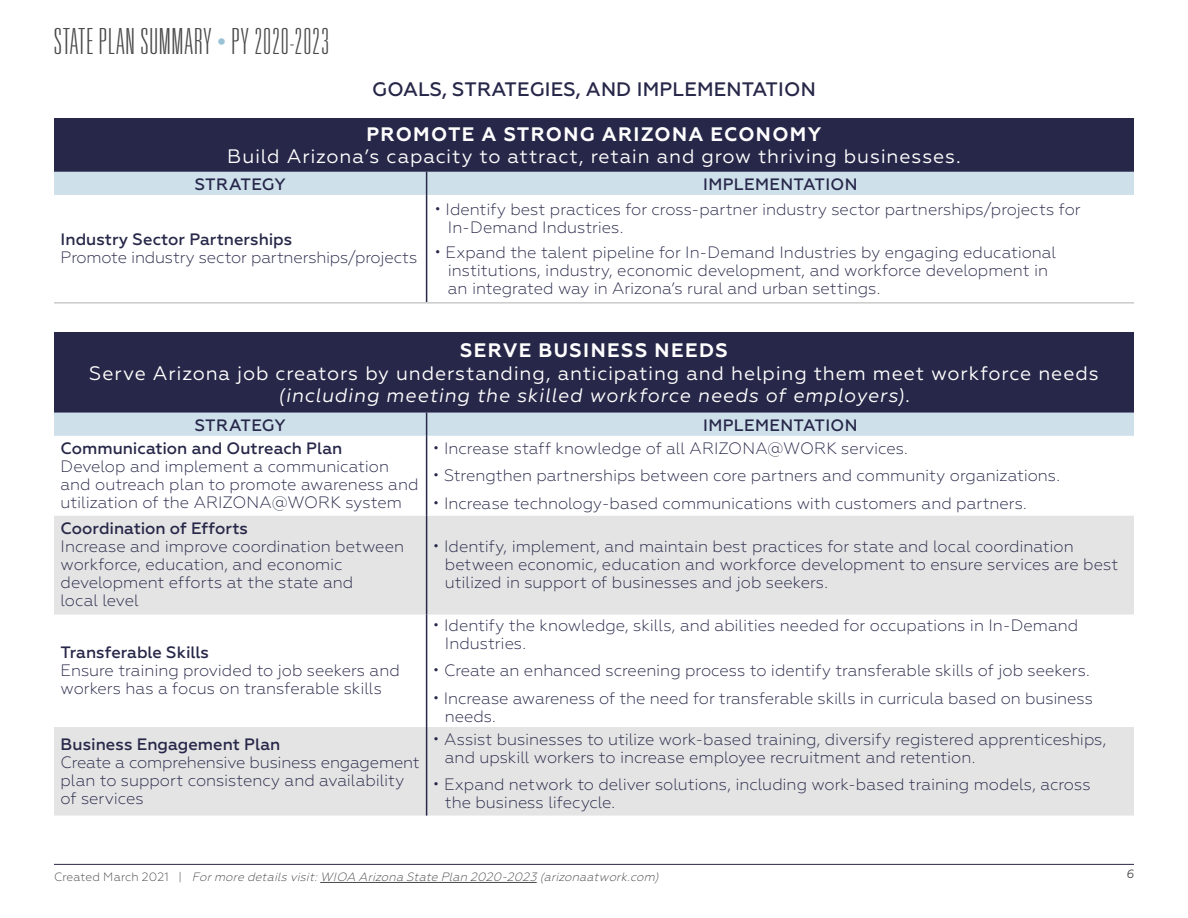
<style>
.page{position:relative;width:1188px;height:918px;background:#fff}
.page>*{position:absolute;margin:0;border:0;box-sizing:border-box;transform-origin:0 0}
.t1{font:100 ultra-condensed 36px "Univers LT Std";letter-spacing:.03em;color:#484848}
.ACA_subhead{font:19.5px/22.4px "Geometria";letter-spacing:.04em;color:#fff;text-align:center}
.t2{font:500 19.5px "Geometria";letter-spacing:.01em;color:#272749}
.ACA_subhead-2{font:300 16.5px/18px "Geometria";color:#272749}
.ACA_subhead-3{font:500 16.5px "Geometria";letter-spacing:.015em;color:#272749}
.Body_Copy{font:italic 300 12px "Geometria";color:#484848}
.Body_Copy-2{font:italic 12px "Geometria";color:#484848}
.s1{font-weight:700}
.s2{font-weight:500}
.s3{font-style:italic}
.s4{font-style:normal}
</style>
<div class="page">
<hr style="left:54px;top:864px;width:1080px;height:1px;background:#272749">
<div style="left:54px;top:118px;width:1080px;height:54px;background:#272749"></div>
<hr style="left:54px;top:302px;width:373px;height:2px;background:#cbcbcb">
<hr style="left:427px;top:302px;width:707px;height:2px;background:#cbcbcb">
<div style="left:54px;top:172px;width:1080px;height:23px;background:#cee0ea"></div>
<hr style="left:426px;top:195px;width:1px;height:107px;background:#272749">
<div style="left:54px;top:332px;width:1080px;height:81px;background:#272749"></div>
<svg style="left:54px;top:516px;width:1080px;height:300px;fill:#e4e4e4"></svg>
<div style="left:54px;top:413px;width:1080px;height:23px;background:#cee0ea"></div>
<hr style="left:426px;top:436px;width:1px;height:80px;background:#272749">
<hr style="left:426px;top:516px;width:1px;height:99px;background:#272749">
<hr style="left:426px;top:615px;width:1px;height:112px;background:#272749">
<hr style="left:426px;top:727px;width:1px;height:89px;background:#272749">
<hr style="left:320px;top:882px;width:217px;height:1px;background:#484848">
<p class="t1" style="left:54px;top:23px;width:276px">STATE PLAN SUMMARY <sup>•</sup> PY 2020-2023</p>
<p class="t2" style="left:372px;top:78px;width:445px">GOALS, STRATEGIES, AND IMPLEMENTATION</p>
<p class="ACA_subhead" style="left:227px;top:123px;width:735px"><span class="s1">PROMOTE A STRONG ARIZONA ECONOMY<br></span>Build Arizona’s capacity to attract, retain and grow thriving businesses.</p>
<p class="ACA_subhead-3" style="left:195px;top:174px;width:93px">STRATEGY</p>
<p class="ACA_subhead-3" style="left:703px;top:174px;width:156px">IMPLEMENTATION</p>
<p class="ACA_subhead-2" style="left:61px;top:230px;width:358px"><span class="s2">Industry Sector Partnerships<br></span>Promote industry sector partnerships/projects</p>
<p class="ACA_subhead-2" style="left:448px;top:200px;width:634px;text-indent:-14px">• Identify best practices for cross-partner industry sector partnerships/projects for<br>In-Demand Industries.</p>
<p class="ACA_subhead-2" style="left:448px;top:243px;width:610px;text-indent:-14px">• Expand the talent pipeline for In-Demand Industries by engaging educational institutions, industry, economic development, and workforce development in an integrated way in Arizona’s rural and urban settings.</p>
<p class="ACA_subhead" style="left:89px;top:339px;width:1011px"><span class="s1">SERVE BUSINESS NEEDS<br></span>Serve Arizona job creators by understanding, anticipating and helping them meet workforce needs <span class="s3">(including meeting the skilled workforce needs of employers).</span></p>
<p class="ACA_subhead-3" style="left:195px;top:415px;width:93px">STRATEGY</p>
<p class="ACA_subhead-3" style="left:703px;top:415px;width:156px">IMPLEMENTATION</p>
<p class="ACA_subhead-2" style="left:61px;top:439px;width:359px"><span class="s2">Communication and Outreach Plan<br></span>Develop and implement a communication and outreach plan to promote awareness and utilization of the ARIZONA@WORK system</p>
<p class="ACA_subhead-2" style="left:433px;top:439px;width:476px">• Increase staff knowledge of all ARIZONA@WORK services.</p>
<p class="ACA_subhead-2" style="left:433px;top:466px;width:629px">• Strengthen partnerships between core partners and community organizations.</p>
<p class="ACA_subhead-2" style="left:433px;top:494px;width:595px">• Increase technology-based communications with customers and partners.</p>
<p class="ACA_subhead-2" style="left:61px;top:520px;width:345px"><span class="s2">Coordination of Efforts<br></span>Increase and improve coordination between workforce, education, and economic development efforts at the state and<br>local level</p>
<p class="ACA_subhead-2" style="left:61px;top:643px;width:341px"><span class="s2">Transferable Skills<br></span>Ensure training provided to job seekers and workers has a focus on transferable skills</p>
<p class="ACA_subhead-2" style="left:445px;top:538px;width:675px;text-indent:-12px">• Identify, implement, and maintain best practices for state and local coordination between economic, education and workforce development to ensure services are best utilized in support of businesses and job seekers.</p>
<p class="ACA_subhead-2" style="left:445px;top:616px;width:635px;text-indent:-12px">• Identify the knowledge, skills, and abilities needed for occupations in In-Demand<br>Industries.</p>
<p class="ACA_subhead-2" style="left:433px;top:661px;width:658px">• Create an enhanced screening process to identify transferable skills of job seekers.</p>
<p class="ACA_subhead-2" style="left:445px;top:689px;width:650px;text-indent:-12px">• Increase awareness of the need for transferable skills in curricula based on business needs.</p>
<p class="ACA_subhead-2" style="left:61px;top:735px;width:361px"><span class="s2">Business Engagement Plan<br></span>Create a comprehensive business engagement plan to support consistency and availability of services</p>
<p class="ACA_subhead-2" style="left:445px;top:730px;width:663px;text-indent:-12px">• Assist businesses to utilize work-based training, diversify registered apprenticeships, and upskill workers to increase employee recruitment and retention.</p>
<p class="ACA_subhead-2" style="left:445px;top:776px;width:647px;text-indent:-12px">• Expand network to deliver solutions, including work-based training models, across the business lifecycle.</p>
<p class="Body_Copy" style="left:54px;top:870px;width:609px"><span class="s4">C r e a t e d M a r c h 2 0 2 1 |</span> Formore details visit:WIOA Arizona State Plan 2020-2023 (arizonaatwork.com)</p>
<p class="Body_Copy-2" style="left:1126px;top:866px;width:9px">6</p>
</div>
